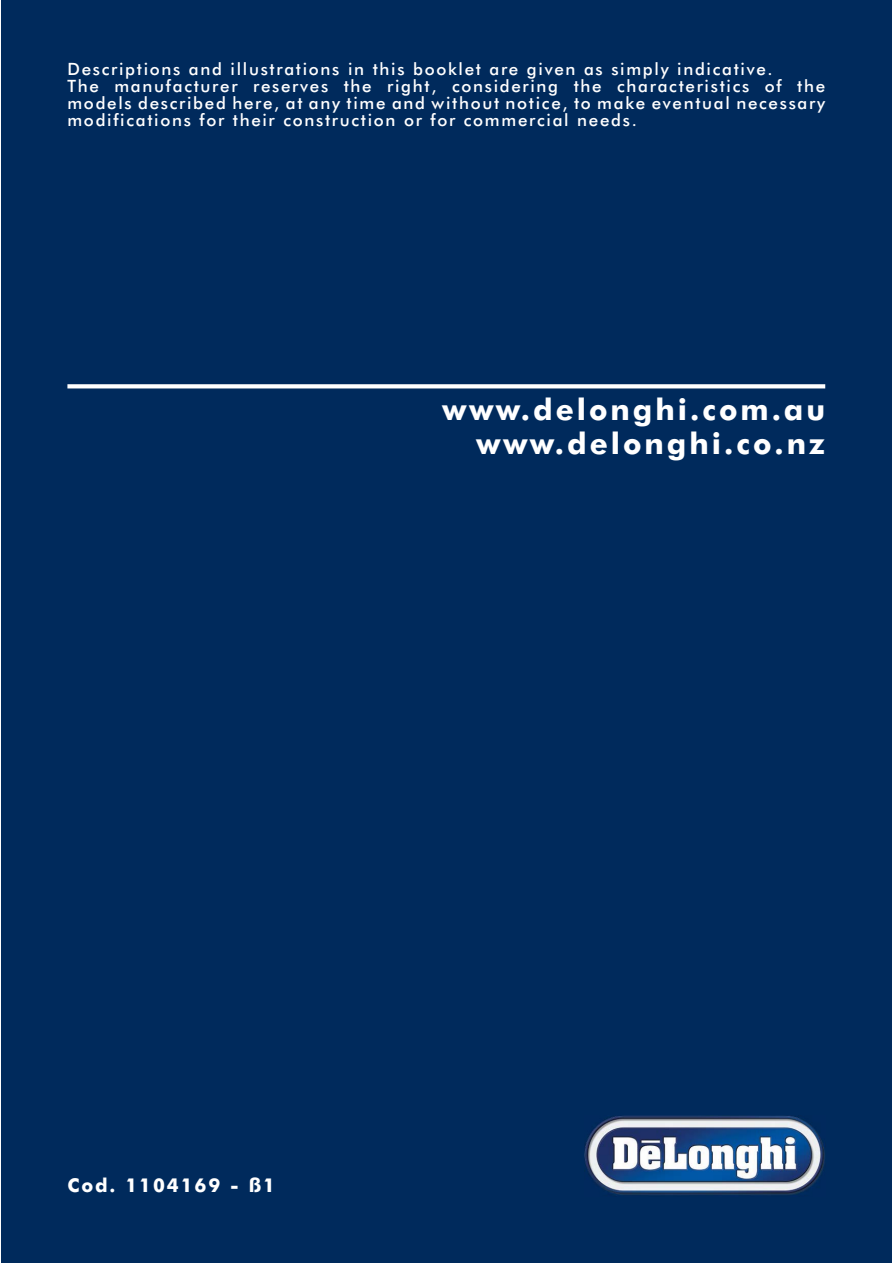
<style>
.page{position:relative;width:893px;height:1263px;background:#fff}
.page>*{position:absolute;margin:0;border:0;box-sizing:border-box;transform-origin:0 0}
.t1{font:700 29.7px/33.9px "Futura BT";letter-spacing:.1em;color:#fff;text-align:right}
.t2{font:700 19.05px "Futura BT";letter-spacing:.1em;color:#fff}
.t3{font:500 16.95px/17px "Futura BT";letter-spacing:.1em;color:#fff}
</style>
<div class="page">
<div style="left:1px;top:0;width:890px;height:1263px;background:#002a5c"></div>
<img style="left:585px;top:1115px;width:240px;height:80px">
<svg style="left:67px;top:384px;width:758px;height:4px;background:#f0f2f5"></svg>
<p class="t3" style="left:67px;top:62px;width:759px">Descriptions and illustrations in this booklet are given as simply indicative.<br>The manufacturer reserves the right, considering the characteristics of the models described here, at any time and without notice, to make eventual necessary modifications for their construction or for commercial needs.</p>
<h1 class="t1" style="left:443px;top:395px;width:384px">www.delonghi.com.au www.delonghi.co.nz</h1>
<p class="t2" style="left:67px;top:1178px;width:209px">Cod. 1104169 - ß1</p>
</div>
